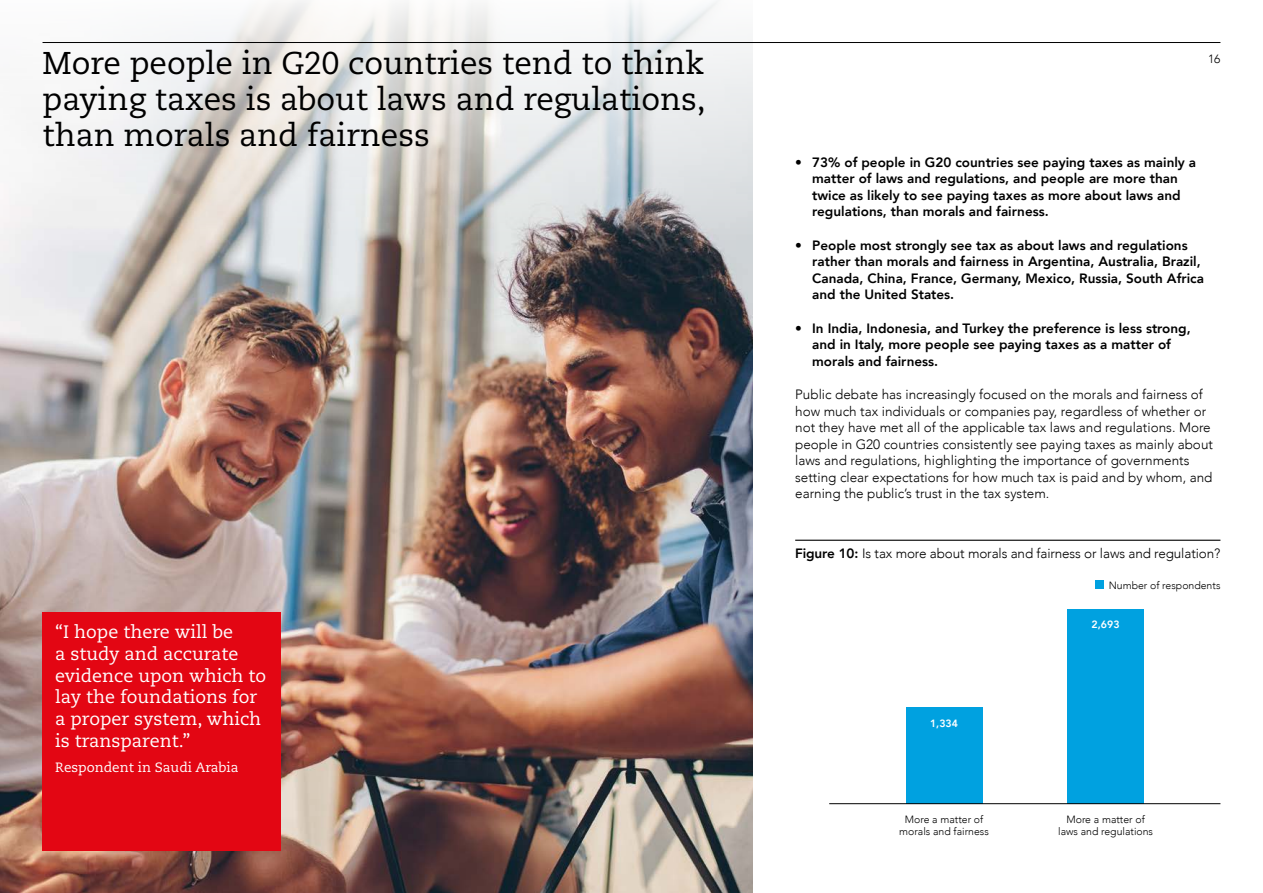
<style>
.page{position:relative;width:1263px;height:893px;background:#fff}
.page>*{position:absolute;margin:0;border:0;box-sizing:border-box;transform-origin:0 0}
.t1{font:31.5px/36px "Caecilia";color:#000;text-align:justify}
.t2{font:18px/21.8px "Caecilia";color:#fff}
.t3{font:800 13.5px/16.5px "Avenir";color:#000}
.t4{font:300 13.5px/16.5px "Avenir";color:#000}
.t5{font:13.5px "Caecilia";color:#fff}
.t6{font:300 12px "Avenir";color:#000}
.t7{font:300 10.5px/12px "Avenir";color:#000;text-align:center}
.t8{font:800 10.5px "Avenir";color:#fff}
.s1{font-weight:800}
</style>
<div class="page">
<img style="left:0;top:238px;width:753px;height:655px">
<svg style="left:0;top:0;width:753px;height:238px"></svg>
<hr style="left:795px;top:540px;width:425px;height:1px;background:#000">
<hr style="left:43px;top:42px;width:1177px;height:1px;background:#000">
<div style="left:43px;top:612px;width:238px;height:238px;background:#e30613"></div>
<div style="left:906px;top:708px;width:76px;height:96px;background:#00a1e0"></div>
<div style="left:1067px;top:609px;width:77px;height:195px;background:#00a1e0"></div>
<div style="left:1095px;top:580px;width:8px;height:9px;background:#00a1e0"></div>
<hr style="left:829px;top:803px;width:391px;height:1px;background:#000">
<h1 class="t1" style="left:43px;top:46px;width:665px">More people in G20 countries tend to think paying taxes is about laws and regulations, than morals and fairness</h1>
<p class="t6" style="left:1208px;top:52px;width:14px">16</p>
<p class="t3" style="left:812px;top:154px;width:385px;text-indent:-17px">• 73% of people in G20 countries see paying taxes as mainly a matter of laws and regulations, and people are more than twice as likely to see paying taxes as more about laws and regulations, than morals and fairness.</p>
<p class="t3" style="left:812px;top:237px;width:393px;text-indent:-17px">• People most strongly see tax as about laws and regulations rather than morals and fairness in Argentina, Australia, Brazil, Canada, China, France, Germany, Mexico, Russia, South Africa and the United States.</p>
<p class="t3" style="left:812px;top:320px;width:380px;text-indent:-17px">• In India, Indonesia, and Turkey the preference is less strong, and in Italy, more people see paying taxes as a matter of morals and fairness.</p>
<p class="t4" style="left:795px;top:386px;width:419px">Public debate has increasingly focused on the morals and fairness of how much tax individuals or companies pay, regardless of whether or not they have met all of the applicable tax laws and regulations. More people in G20 countries consistently see paying taxes as mainly about laws and regulations, highlighting the importance of governments setting clear expectations for how much tax is paid and by whom, and earning the public’s trust in the tax system.</p>
<p class="t4" style="left:795px;top:545px;width:427px"><span class="s1">Figure 10:</span> Is tax more about morals and fairness or laws and regulation?</p>
<h2 class="t2" style="left:55px;top:621px;width:212px">“I hope there will be<br>a study and accurate evidence upon which to lay the foundations for a proper system, which is transparent.”</h2>
<p class="t5" style="left:55px;top:759px;width:185px">Respondent in Saudi Arabia</p>
<p class="t7" style="left:1109px;top:579px;width:113px">Number of respondents</p>
<p class="t8" style="left:930px;top:715px;width:29px">1,334</p>
<p class="t8" style="left:1092px;top:616px;width:29px">2,693</p>
<p class="t7" style="left:899px;top:813px;width:91px">More a matter of morals and fairness</p>
<p class="t7" style="left:1058px;top:813px;width:96px">More a matter of laws and regulations</p>
</div>
